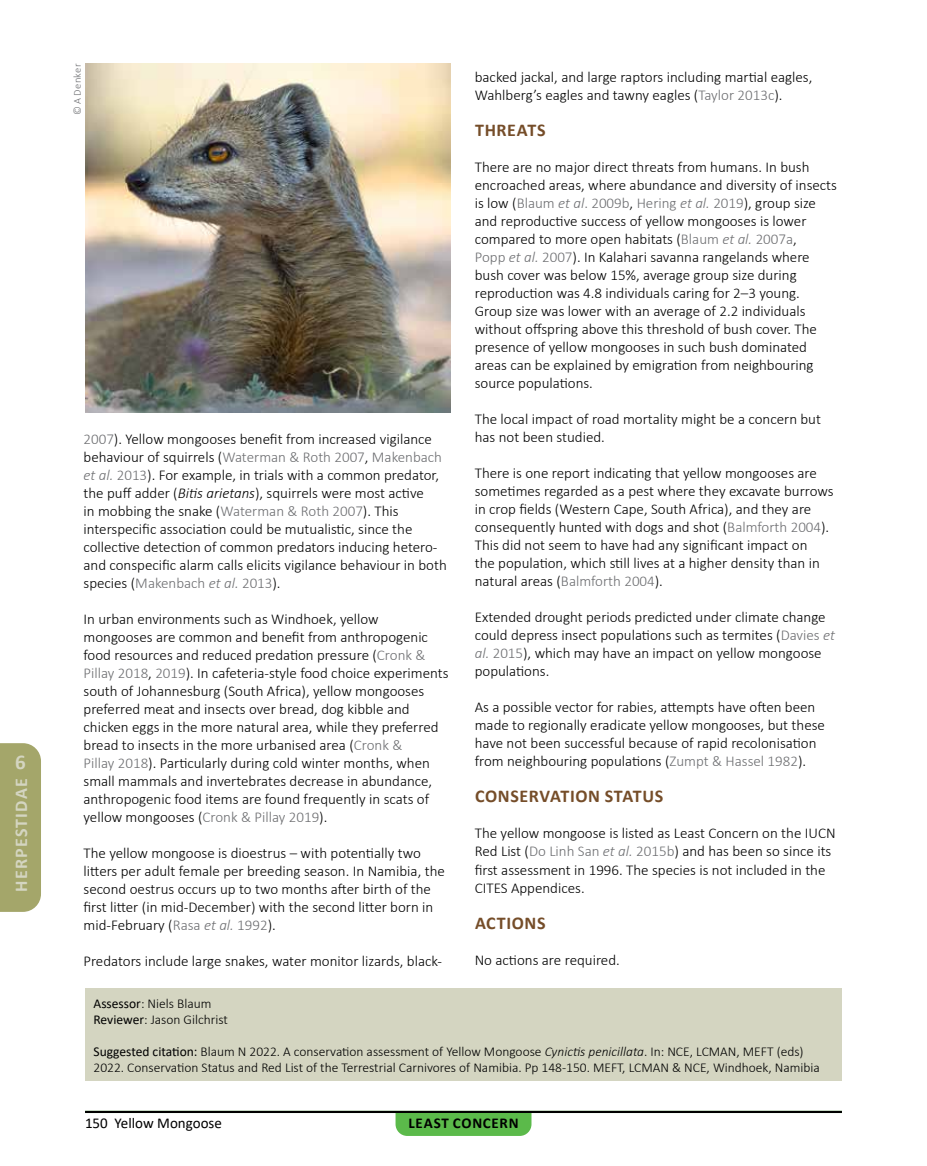
<style>
.page{position:relative;width:927px;height:1166px;background:#fff}
.page>*{position:absolute;margin:0;border:0;box-sizing:border-box;transform-origin:0 0}
.t1{font:700 21px "Calibri";color:#d4d5c1}
.t2{font:700 18px "Calibri";letter-spacing:.035em;color:#754d29}
.t3{font:700 18px "Calibri";letter-spacing:.065em;color:#d4d5c1}
.t4{font:300 15px/18px "Calibri";color:#000}
.t5{font:15px "Calibri";color:#000}
.t6{font:700 15px "Calibri";letter-spacing:.05em;color:#000}
.t7{font:300 13.5px/16.2px "Calibri";color:#000}
.t8{font:300 10.5px "Calibri";letter-spacing:.025em;color:#6d6e71}
.s1{color:#6d6e71}
.s2{font-style:italic;color:#6d6e71}
.s3{font-style:italic}
.s4{font-weight:400}
</style>
<div class="page">
<div style="left:396px;top:1112px;width:135px;height:23px;background:#5bba4a"></div>
<div style="left:85px;top:988px;width:757px;height:92px;background:#d4d5c1"></div>
<img style="left:85px;top:64px;width:366px;height:348px">
<hr style="left:85px;top:1110px;width:757px;height:2px;background:#000">
<div style="left:0;top:743px;width:41px;height:168px;background:#a4a66a"></div>
<h1 class="t1" style="left:15px;top:747px;width:12px">6</h1>
<p class="t3" style="left:9px;top:891px;width:114px;rotate:-90deg">HERPESTIDAE</p>
<p class="t8" style="left:71px;top:115px;width:53px;rotate:-90deg">© A Denker</p>
<p class="t4" style="left:84px;top:429px;width:365px"><span class="s1">2007</span>). Yellow mongooses benefit from increased vigilance behaviour of squirrels (<span class="s1">Waterman &amp; Roth 2007</span>, <span class="s1">Makenbach </span><span class="s2">et al.</span> <span class="s1">2013</span>). For example, in trials with a common predator, the puff adder (<span class="s3">Bitis arietans</span>), squirrels were most active<br>in mobbing the snake (<span class="s1">Waterman &amp; Roth 2007</span>). This interspecific association could be mutualistic, since the collective detection of common predators inducing hetero&shy;and conspecific alarm calls elicits vigilance behaviour in both species (<span class="s1">Makenbach</span> <span class="s2">et al.</span> <span class="s1">2013</span>).</p>
<p class="t4" style="left:84px;top:609px;width:367px">In urban environments such as Windhoek, yellow mongooses are common and benefit from anthropogenic food resources and reduced predation pressure (<span class="s1">Cronk &amp; Pillay 2018</span>, <span class="s1">2019</span>). In cafeteria-style food choice experiments south of Johannesburg (South Africa), yellow mongooses preferred meat and insects over bread, dog kibble and chicken eggs in the more natural area, while they preferred bread to insects in the more urbanised area (<span class="s1">Cronk &amp;<br>Pillay 2018</span>). Particularly during cold winter months, when small mammals and invertebrates decrease in abundance, anthropogenic food items are found frequently in scats of yellow mongooses (<span class="s1">Cronk &amp; Pillay 2019</span>).</p>
<p class="t4" style="left:84px;top:843px;width:363px">The yellow mongoose is dioestrus – with potentially two litters per adult female per breeding season. In Namibia, the second oestrus occurs up to two months after birth of the first litter (in mid-December) with the second litter born in mid-February (<span class="s1">Rasa</span> <span class="s2">et al.</span> <span class="s1">1992</span>).</p>
<p class="t4" style="left:84px;top:951px;width:360px">Predators include large snakes, water monitor lizards, black-</p>
<p class="t4" style="left:475px;top:68px;width:339px">backed jackal, and large raptors including martial eagles,<br>Wahlberg’s eagles and tawny eagles (<span class="s1">Taylor 2013c</span>).</p>
<p class="t2" style="left:475px;top:117px;width:72px">THREATS</p>
<p class="t4" style="left:475px;top:158px;width:364px">There are no major direct threats from humans. In bush encroached areas, where abundance and diversity of insects is low (<span class="s1">Blaum</span> <span class="s2">et al</span><span class="s1">. 2009b</span>, <span class="s1">Hering</span> <span class="s2">et al.</span> <span class="s1">2019</span>), group size and reproductive success of yellow mongooses is lower compared to more open habitats (<span class="s1">Blaum</span> <span class="s2">et al.</span> <span class="s1">2007a</span>,<br><span class="s1">Popp</span> <span class="s2">et al.</span> <span class="s1">2007</span>). In Kalahari savanna rangelands where bush cover was below 15%, average group size during reproduction was 4.8 individuals caring for 2–3 young.<br>Group size was lower with an average of 2.2 individuals without offspring above this threshold of bush cover. The presence of yellow mongooses in such bush dominated areas can be explained by emigration from neighbouring source populations.</p>
<p class="t4" style="left:475px;top:410px;width:348px">The local impact of road mortality might be a concern but has not been studied.</p>
<p class="t4" style="left:475px;top:464px;width:360px">There is one report indicating that yellow mongooses are sometimes regarded as a pest where they excavate burrows in crop fields (Western Cape, South Africa), and they are consequently hunted with dogs and shot (<span class="s1">Balmforth 2004</span>).<br>This did not seem to have had any significant impact on<br>the population, which still lives at a higher density than in natural areas (<span class="s1">Balmforth 2004</span>).</p>
<p class="t4" style="left:475px;top:608px;width:362px">Extended drought periods predicted under climate change could depress insect populations such as termites (<span class="s1">Davies</span> <span class="s2">et al.</span> <span class="s1">2015</span>), which may have an impact on yellow mongoose populations.</p>
<p class="t4" style="left:475px;top:698px;width:352px">As a possible vector for rabies, attempts have often been made to regionally eradicate yellow mongooses, but these have not been successful because of rapid recolonisation from neighbouring populations (<span class="s1">Zumpt &amp; Hassel 1982</span>).</p>
<p class="t2" style="left:475px;top:783px;width:190px">CONSERVATION STATUS</p>
<p class="t4" style="left:475px;top:824px;width:362px">The yellow mongoose is listed as Least Concern on the IUCN Red List (<span class="s1">Do Linh San</span> <span class="s2">et al.</span> <span class="s1">2015b</span>) and has been so since its first assessment in 1996. The species is not included in the CITES Appendices.</p>
<p class="t2" style="left:475px;top:909px;width:72px">ACTIONS</p>
<p class="t4" style="left:475px;top:950px;width:147px">No actions are required.</p>
<p class="t7" style="left:94px;top:994px;width:136px"><span class="s4">Assessor</span>: Niels Blaum<br><span class="s4">Reviewer</span>: Jason Gilchrist</p>
<p class="t7" style="left:94px;top:1043px;width:728px"><span class="s4">Suggested citation:</span> Blaum N 2022. A conservation assessment of Yellow Mongoose <span class="s3">Cynictis penicillata</span>. In: NCE, LCMAN, MEFT (eds)<br>2022. Conservation Status and Red List of the Terrestrial Carnivores of Namibia. Pp 148-150. MEFT, LCMAN &amp; NCE, Windhoek, Namibia</p>
<p class="t5" style="left:85px;top:1112px;width:138px">150 Yellow Mongoose</p>
<p class="t6" style="left:408px;top:1111px;width:112px">LEAST CONCERN</p>
</div>
